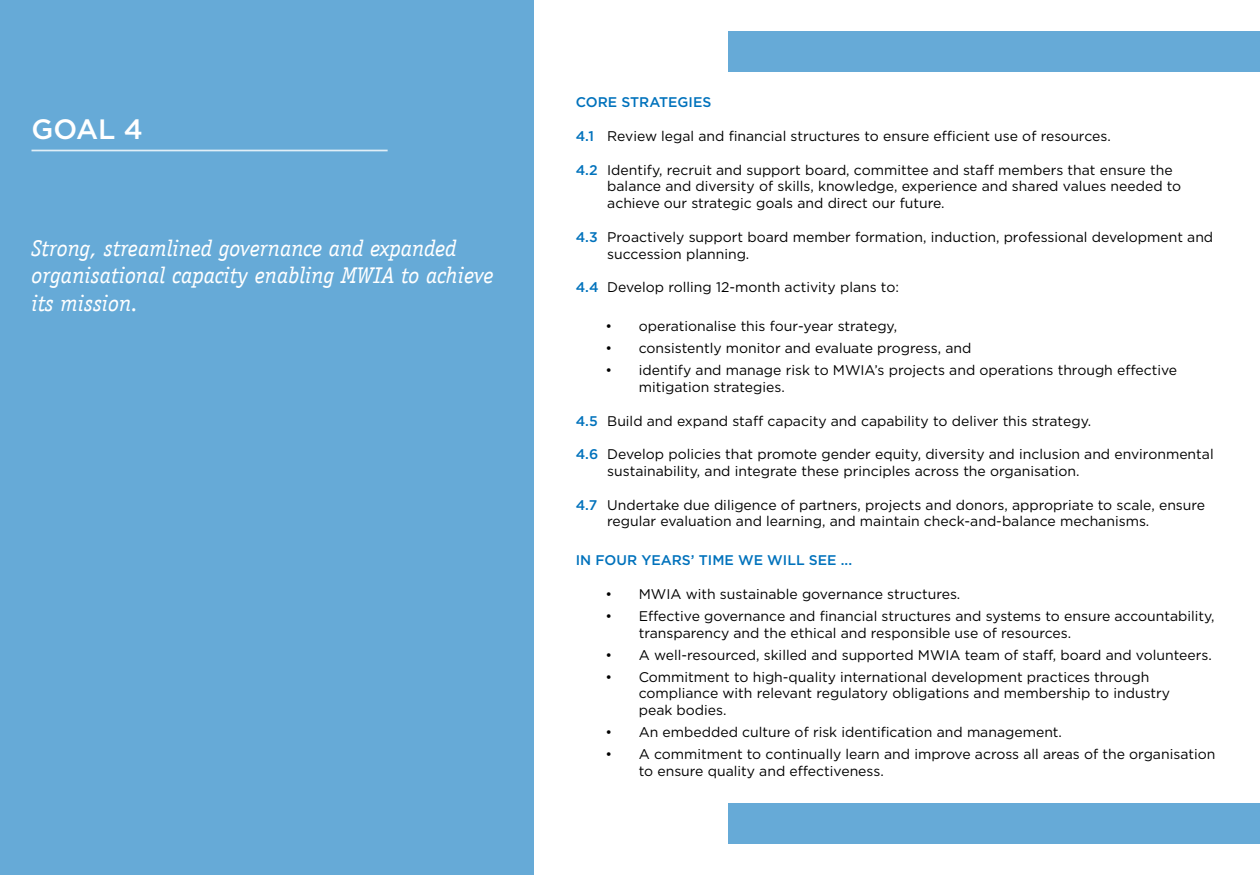
<style>
.page{position:relative;width:1260px;height:875px;background:#fff}
.page>*{position:absolute;margin:0;border:0;box-sizing:border-box;transform-origin:0 0}
.t1{font:500 28px "Gotham";color:#fff}
.t2{font:italic 22.75px/27.3px "Officina Serif LT";color:#fff}
.t3{font:14px/16.8px "Gotham";color:#000}
.t4{font:500 14px "Gotham";color:#0072bc}
.s1{font-weight:500;color:#0072bc}
</style>
<div class="page">
<div style="left:0;top:0;width:534px;height:875px;background:#66aad7"></div>
<hr style="left:32px;top:150px;width:356px;height:1px;background:#fff">
<div style="left:728px;top:32px;width:532px;height:40px;background:#66aad7"></div>
<div style="left:728px;top:803px;width:532px;height:41px;background:#66aad7"></div>
<h1 class="t1" style="left:32px;top:111px;width:113px">GOAL 4</h1>
<h2 class="t2" style="left:32px;top:235px;width:464px">Strong, streamlined governance and expanded organisational capacity enabling MWIA to achieve its mission.</h2>
<p class="t4" style="left:576px;top:93px;width:137px">CORE STRATEGIES</p>
<p class="t3" style="left:576px;top:127px;width:537px"><span class="s1">4.1</span> Review legal and financial structures to ensure efficient use of resources.</p>
<p class="t3" style="left:607px;top:161px;width:576px;text-indent:-32px"><span class="s1">4.2</span> Identify, recruit and support board, committee and staff members that ensure the balance and diversity of skills, knowledge, experience and shared values needed to achieve our strategic goals and direct our future.</p>
<p class="t3" style="left:607px;top:228px;width:608px;text-indent:-32px"><span class="s1">4.3</span> Proactively support board member formation, induction, professional development and succession planning.</p>
<p class="t3" style="left:576px;top:279px;width:325px"><span class="s1">4.4</span> Develop rolling 12-month activity plans to:</p>
<p class="t3" style="left:606px;top:317px;width:293px">• operationalise this four-year strategy,</p>
<p class="t3" style="left:606px;top:339px;width:367px">• consistently monitor and evaluate progress, and</p>
<p class="t3" style="left:639px;top:362px;width:540px;text-indent:-33px">• identify and manage risk to MWIA’s projects and operations through effective mitigation strategies.</p>
<p class="t3" style="left:576px;top:412px;width:517px"><span class="s1">4.5</span> Build and expand staff capacity and capability to deliver this strategy.</p>
<p class="t3" style="left:607px;top:446px;width:608px;text-indent:-32px"><span class="s1">4.6</span> Develop policies that promote gender equity, diversity and inclusion and environmental sustainability, and integrate these principles across the organisation.</p>
<p class="t3" style="left:607px;top:496px;width:599px;text-indent:-32px"><span class="s1">4.7</span> Undertake due diligence of partners, projects and donors, appropriate to scale, ensure regular evaluation and learning, and maintain check-and-balance mechanisms.</p>
<p class="t4" style="left:576px;top:551px;width:278px">IN FOUR YEARS’ TIME WE WILL SEE ...</p>
<p class="t3" style="left:606px;top:585px;width:356px">• MWIA with sustainable governance structures.</p>
<p class="t3" style="left:639px;top:607px;width:578px;text-indent:-33px">• Effective governance and financial structures and systems to ensure accountability, transparency and the ethical and responsible use of resources.</p>
<p class="t3" style="left:606px;top:646px;width:608px">• A well-resourced, skilled and supported MWIA team of staff, board and volunteers.</p>
<p class="t3" style="left:639px;top:668px;width:533px;text-indent:-33px">• Commitment to high-quality international development practices through compliance with relevant regulatory obligations and membership to industry peak bodies.</p>
<p class="t3" style="left:606px;top:724px;width:458px">• An embedded culture of risk identification and management.</p>
<p class="t3" style="left:639px;top:746px;width:578px;text-indent:-33px">• A commitment to continually learn and improve across all areas of the organisation to ensure quality and effectiveness.</p>
</div>
